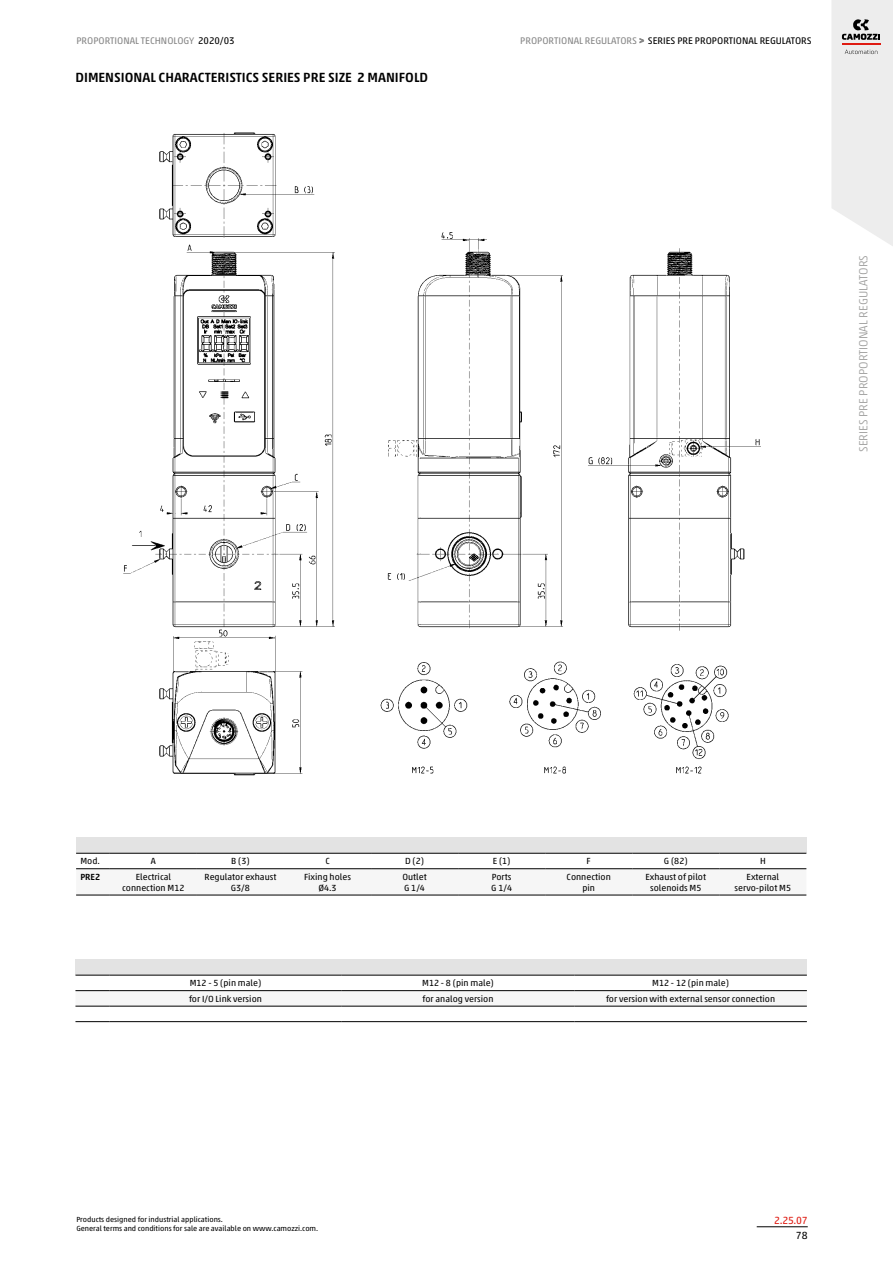
<style>
.page{position:relative;width:893px;height:1263px;background:#fff}
.page>*{position:absolute;margin:0;border:0;box-sizing:border-box;transform-origin:0 0}
.t1{font:500 13.5px "Akko W1 G";color:#000}
.t2{font:300 12px "Akko W1 G";color:#9d9d9c}
.t3{font:10.5px "Akko W1 G";color:#df1b12}
.t4{font:10.5px "Akko W1 G";color:#000}
.t5{font:9.75px "Akko W1 G";color:#000}
.t6{font:9.75px "Akko W1 G";color:#878787}
.t7{font:9px/10.8px "Akko W1 G";color:#000;text-align:center}
.t8{font:500 9px "Akko W1 G";color:#000}
.t9{font:7.5px/9px "Akko W1 G";color:#000}
.s1{color:#000}
.s2{color:#878787}
.s3{font-size:9px;color:#878787}
</style>
<div class="page">
<svg style="left:832px;top:0;width:61px;height:246px;background:#e9e8e8"></svg>
<hr style="left:757px;top:1226px;width:51px;height:1px;background:#000">
<img style="left:123px;top:132px;width:638px;height:644px">
<div style="left:76px;top:838px;width:730px;height:15px;background:#e3e3e3"></div>
<svg style="left:76px;top:869px;width:730px;height:26px"></svg>
<hr style="left:76px;top:895px;width:34px;height:1px;background:#000">
<hr style="left:110px;top:895px;width:87px;height:1px;background:#000">
<hr style="left:197px;top:895px;width:87px;height:1px;background:#000">
<hr style="left:284px;top:895px;width:87px;height:1px;background:#000">
<hr style="left:371px;top:895px;width:87px;height:1px;background:#000">
<hr style="left:458px;top:895px;width:87px;height:1px;background:#000">
<hr style="left:545px;top:895px;width:87px;height:1px;background:#000">
<hr style="left:632px;top:895px;width:87px;height:1px;background:#000">
<hr style="left:719px;top:895px;width:87px;height:1px;background:#000">
<hr style="left:76px;top:868px;width:34px;height:1px;background:#000">
<hr style="left:110px;top:868px;width:87px;height:1px;background:#000">
<hr style="left:197px;top:868px;width:87px;height:1px;background:#000">
<hr style="left:284px;top:868px;width:87px;height:1px;background:#000">
<hr style="left:371px;top:868px;width:87px;height:1px;background:#000">
<hr style="left:458px;top:868px;width:87px;height:1px;background:#000">
<hr style="left:545px;top:868px;width:87px;height:1px;background:#000">
<hr style="left:632px;top:868px;width:87px;height:1px;background:#000">
<hr style="left:719px;top:868px;width:87px;height:1px;background:#000">
<hr style="left:76px;top:853px;width:34px;height:1px;background:#000">
<hr style="left:110px;top:853px;width:87px;height:1px;background:#000">
<hr style="left:197px;top:853px;width:87px;height:1px;background:#000">
<hr style="left:284px;top:853px;width:87px;height:1px;background:#000">
<hr style="left:371px;top:853px;width:87px;height:1px;background:#000">
<hr style="left:458px;top:853px;width:87px;height:1px;background:#000">
<hr style="left:545px;top:853px;width:87px;height:1px;background:#000">
<hr style="left:632px;top:853px;width:87px;height:1px;background:#000">
<hr style="left:719px;top:853px;width:87px;height:1px;background:#000">
<div style="left:75px;top:960px;width:732px;height:15px;background:#e3e3e3"></div>
<svg style="left:75px;top:991px;width:732px;height:15px"></svg>
<hr style="left:75px;top:1006px;width:34px;height:1px;background:#000">
<hr style="left:75px;top:1021px;width:34px;height:1px;background:#000">
<hr style="left:574px;top:1006px;width:233px;height:1px;background:#000">
<hr style="left:574px;top:1021px;width:233px;height:1px;background:#000">
<hr style="left:109px;top:1006px;width:233px;height:1px;background:#000">
<hr style="left:342px;top:1006px;width:232px;height:1px;background:#000">
<hr style="left:109px;top:1021px;width:233px;height:1px;background:#000">
<hr style="left:342px;top:1021px;width:232px;height:1px;background:#000">
<hr style="left:75px;top:990px;width:34px;height:1px;background:#000">
<hr style="left:574px;top:990px;width:233px;height:1px;background:#000">
<hr style="left:109px;top:990px;width:233px;height:1px;background:#000">
<hr style="left:342px;top:990px;width:232px;height:1px;background:#000">
<hr style="left:75px;top:975px;width:34px;height:1px;background:#000">
<hr style="left:109px;top:975px;width:233px;height:1px;background:#000">
<hr style="left:342px;top:975px;width:232px;height:1px;background:#000">
<hr style="left:574px;top:975px;width:233px;height:1px;background:#000">
<p class="t6" style="left:76px;top:33px;width:160px">PROPORTIONAL TECHNOLOGY <span class="s1">2020/03</span></p>
<p class="t5" style="left:520px;top:33px;width:293px"><span class="s2">PROPORTIONAL REGULATORS</span> <span class="s3">&gt;</span> SERIES PRE PROPORTIONAL REGULATORS</p>
<h1 class="t1" style="left:75px;top:67px;width:354px">DIMENSIONAL CHARACTERISTICS SERIES PRE SIZE 2 MANIFOLD</h1>
<h2 class="t2" style="left:855px;top:452px;width:198px;rotate:-90deg">SERIES PRE PROPORTIONAL REGULATORS</h2>
<p class="t7" style="left:80px;top:855px;width:21px">Mod.</p>
<p class="t7" style="left:151px;top:855px;width:7px">A</p>
<p class="t7" style="left:231px;top:855px;width:20px">B (3)</p>
<p class="t7" style="left:325px;top:855px;width:6px">C</p>
<p class="t7" style="left:405px;top:855px;width:21px">D (2)</p>
<p class="t7" style="left:493px;top:855px;width:19px">E (1)</p>
<p class="t7" style="left:587px;top:855px;width:6px">F</p>
<p class="t7" style="left:664px;top:855px;width:25px">G (82)</p>
<p class="t7" style="left:760px;top:855px;width:7px">H</p>
<p class="t8" style="left:80px;top:870px;width:21px">PRE2</p>
<p class="t7" style="left:122px;top:871px;width:64px">Electrical connection M12</p>
<p class="t7" style="left:204px;top:871px;width:73px">Regulator exhaust<br>G3/8</p>
<p class="t7" style="left:304px;top:871px;width:49px">Fixing holes<br>Ø4.3</p>
<p class="t7" style="left:402px;top:871px;width:26px;text-align:left">Outlet<br>G 1/4</p>
<p class="t7" style="left:491px;top:871px;width:22px;text-align:left">Ports<br>G 1/4</p>
<p class="t7" style="left:567px;top:871px;width:46px">Connection pin</p>
<p class="t7" style="left:645px;top:871px;width:62px">Exhaust of pilot solenoids M5</p>
<p class="t7" style="left:734px;top:871px;width:58px">External servo-pilot M5</p>
<p class="t7" style="left:190px;top:977px;width:73px">M12 - 5 (pin male)</p>
<p class="t7" style="left:422px;top:977px;width:73px">M12 - 8 (pin male)</p>
<p class="t7" style="left:652px;top:977px;width:78px">M12 - 12 (pin male)</p>
<p class="t7" style="left:189px;top:993px;width:74px">for I/O Link version</p>
<p class="t7" style="left:422px;top:993px;width:73px">for analog version</p>
<p class="t7" style="left:606px;top:993px;width:171px">for version with external sensor connection</p>
<p class="t9" style="left:76px;top:1214px;width:243px">Products designed for industrial applications.<br>General terms and conditions for sale are available on www.camozzi.com.</p>
<p class="t3" style="left:774px;top:1212px;width:35px">2.25.07</p>
<p class="t4" style="left:796px;top:1228px;width:13px">78</p>
</div>
